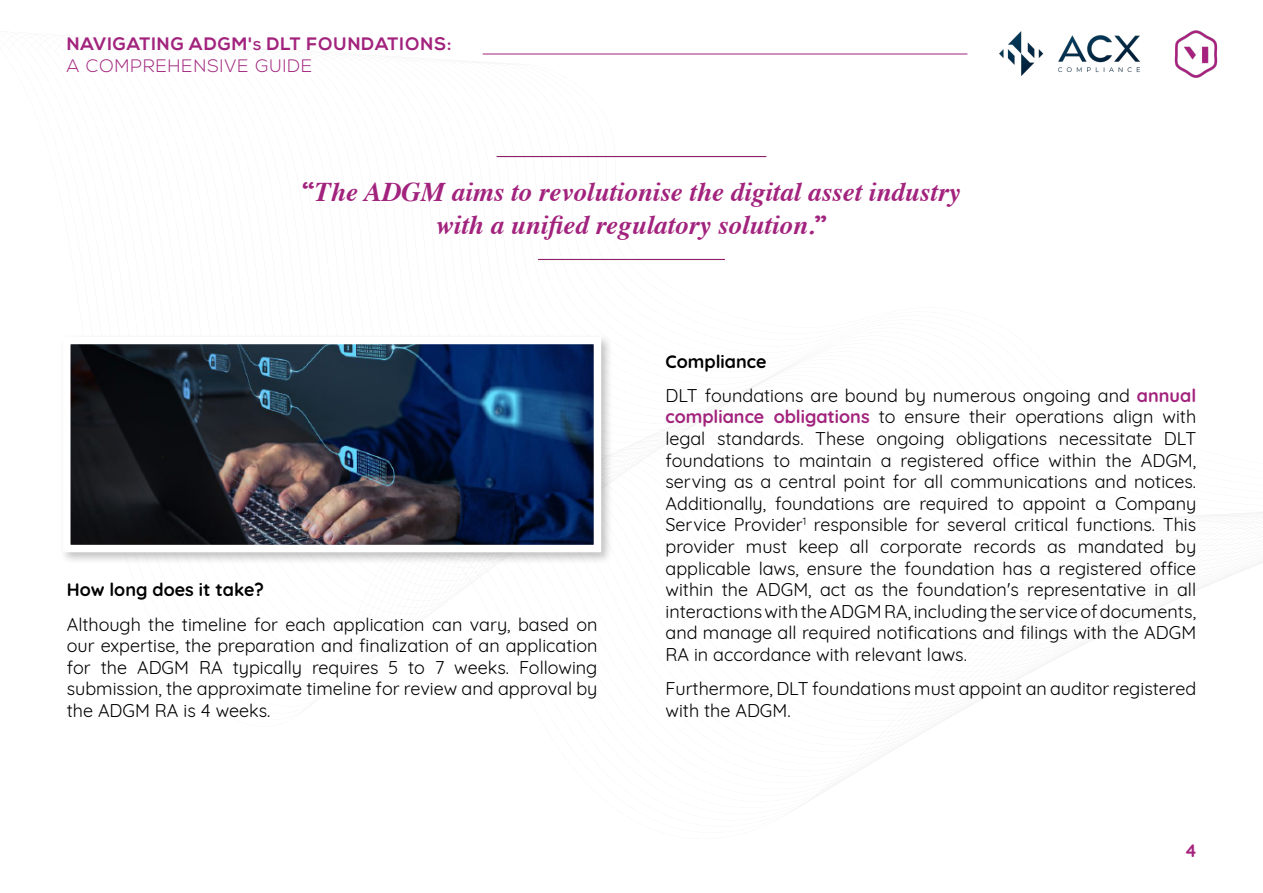
<style>
.page{position:relative;width:1263px;height:893px;background:#fff}
.page>*{position:absolute;margin:0;border:0;box-sizing:border-box;transform-origin:0 0}
.t1{font:italic 700 27px/32.4px "Times";color:#a2237d;text-align:center}
.t2{font:18px/21.6px "Quicksand";color:#000;text-align:justify}
.t3{font:700 18px/21.6px "Nexa";letter-spacing:.05em;color:#a2237d}
.t4{font:700 18px "Quicksand";color:#000}
.t5{font:700 18px "Quicksand";color:#a5227d}
.s1{font-size:12.6px}
.s2{font-weight:300}
.s3{font-family:"Quicksand";font-style:normal}
.s4{font-weight:700}
.s5{font-weight:700;color:#a2237d}
</style>
<div class="page">
<img style="left:1174px;top:30px;width:44px;height:48px">
<hr style="left:483px;top:54px;width:484px;height:1px;background:#a2237d">
<img style="left:999px;top:31px;width:141px;height:44px">
<hr style="left:538px;top:259px;width:187px;height:1px;background:#8e2068">
<hr style="left:496px;top:156px;width:270px;height:1px;background:#8e2068">
<div style="left:59px;top:333px;width:554px;height:232px;background:#000;opacity:.25"></div>
<img style="left:72px;top:346px;width:520px;height:197px">
<div style="left:63px;top:337px;width:538px;height:215px;border:8px solid #fff"></div>
<p class="t3" style="left:67px;top:34px;width:386px">NAVIGATING ADGM'<span class="s1">s</span> DLT FOUNDATIONS:<br><span class="s2">A COMPREHENSIVE GUIDE</span></p>
<h1 class="t1" style="left:302px;top:174px;width:659px"><span class="s3">“</span>The ADGM aims to revolutionise the digital asset industry with a unified regulatory solution.<span class="s3">”</span></h1>
<p class="t4" style="left:67px;top:575px;width:199px">How long does it take?</p>
<p class="t2" style="left:67px;top:612px;width:532px">Although the timeline for each application can vary, based on our expertise, the preparation and finalization of an application for the ADGM RA typically requires 5 to 7 weeks. Following submission, the approximate timeline for review and approval by the ADGM RA is 4 weeks.</p>
<p class="t2" style="left:665px;top:342px;width:532px;line-height:34.3px"><span class="s4">Compliance<br></span>DLT foundations are bound by numerous ongoing and <span class="s5">annual</span></p>
<p class="t2" style="left:665px;top:404px;width:532px"><span class="s5">compliance obligations</span> to ensure their operations align with legal standards. These ongoing obligations necessitate DLT foundations to maintain a registered office within the ADGM, serving as a central point for all communications and notices.<br>Additionally, foundations are required to appoint a Company Service Provider<sup>1</sup> responsible for several critical functions. This provider must keep all corporate records as mandated by applicable laws, ensure the foundation has a registered office within the ADGM, act as the foundation's representative in all interactions with the ADGM RA, including the service of documents, and manage all required notifications and filings with the ADGM RA in accordance with relevant laws.</p>
<p class="t2" style="left:665px;top:676px;width:532px">Furthermore, DLT foundations must appoint an auditor registered with the ADGM.</p>
<p class="t5" style="left:1184px;top:836px;width:14px">4</p>
</div>
